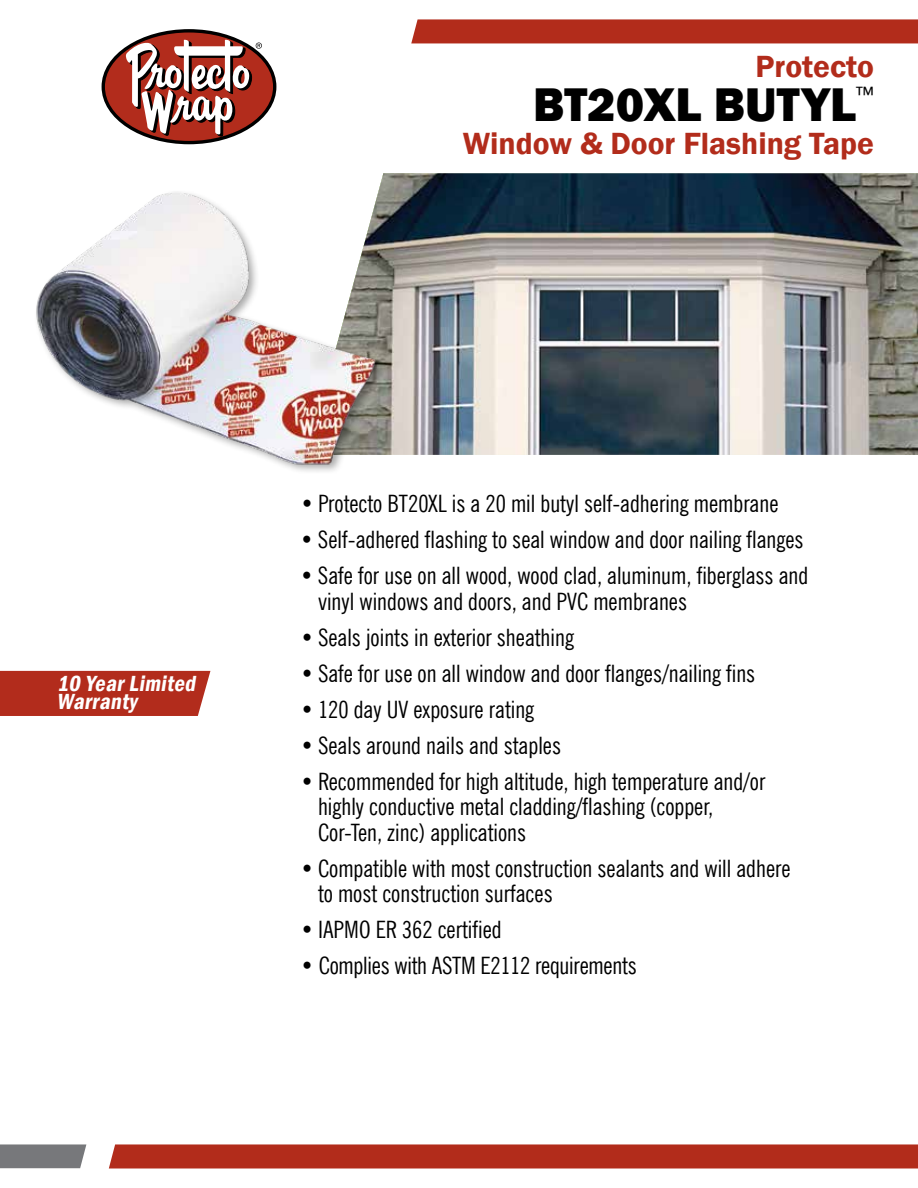
<style>
.page{position:relative;width:918px;height:1188px;background:#fff}
.page>*{position:absolute;margin:0;border:0;box-sizing:border-box;transform-origin:0 0}
.t1{font:800 48.6px "Franklin Gothic";color:#000}
.t2{font:600 31.5px "Franklin Gothic";color:#b22c1b}
.t3{font:condensed 24px/25.5px "News Gothic BT";color:#000}
.t4{font:italic 600 condensed 22.5px/18px "Franklin Gothic";color:#fff}
</style>
<div class="page">
<div style="left:411px;top:19px;width:507px;height:24px;background:#b22c1b"></div>
<svg style="left:109px;top:1144px;width:809px;height:25px;background:#b53424"></svg>
<svg style="left:0;top:1144px;width:86px;height:24px;background:#7d7e81"></svg>
<svg style="left:103px;top:30px;width:172px;height:112px;background:#962517"></svg>
<svg style="left:126px;top:40px;width:136px;height:96px"></svg>
<div style="left:102px;top:29px;width:174px;height:115px;border:3px solid #000;border-radius:50%"></div>
<img style="left:381px;top:173px;width:537px;height:282px">
<div style="left:0;top:671px;width:210px;height:45px;background:#b22c1c"></div>
<img style="left:36px;top:181px;width:375px;height:291px">
<h2 class="t2" style="left:755px;top:47px;width:120px">Protecto</h2>
<h1 class="t1" style="left:533px;top:73px;width:342px">BT20XL BUTYL<sup>™</sup></h1>
<h2 class="t2" style="left:463px;top:124px;width:413px">Window &amp; Door Flashing Tape</h2>
<p class="t4" style="left:57px;top:674px;width:145px">10 YearLimited<br>Warranty</p>
<p class="t3" style="left:300px;top:491px;width:480px">• Protecto BT20XL is a 20 mil butyl self-adhering membrane</p>
<p class="t3" style="left:300px;top:527px;width:505px">• Self-adhered flashing to seal window and door nailing flanges</p>
<p class="t3" style="left:318px;top:563px;width:492px;text-indent:-18px">• Safe for use on all wood, wood clad, aluminum, fiberglass and vinyl windows and doors, and PVC membranes</p>
<p class="t3" style="left:300px;top:624px;width:275px">• Seals joints in exterior sheathing</p>
<p class="t3" style="left:300px;top:660px;width:457px">• Safe for use on all window and door flanges/nailing fins</p>
<p class="t3" style="left:300px;top:696px;width:236px">• 120 day UV exposure rating</p>
<p class="t3" style="left:300px;top:732px;width:263px">• Seals around nails and staples</p>
<p class="t3" style="left:318px;top:768px;width:449px;text-indent:-18px">• Recommended for high altitude, high temperature and/or highly conductive metal cladding/flashing (copper,<br>Cor-Ten, zinc) applications</p>
<p class="t3" style="left:318px;top:855px;width:474px;text-indent:-18px">• Compatible with most construction sealants and will adhere to most construction surfaces</p>
<p class="t3" style="left:300px;top:917px;width:203px">• IAPMO ER 362 certified</p>
<p class="t3" style="left:300px;top:953px;width:338px">• Complies with ASTM E2112 requirements</p>
</div>
